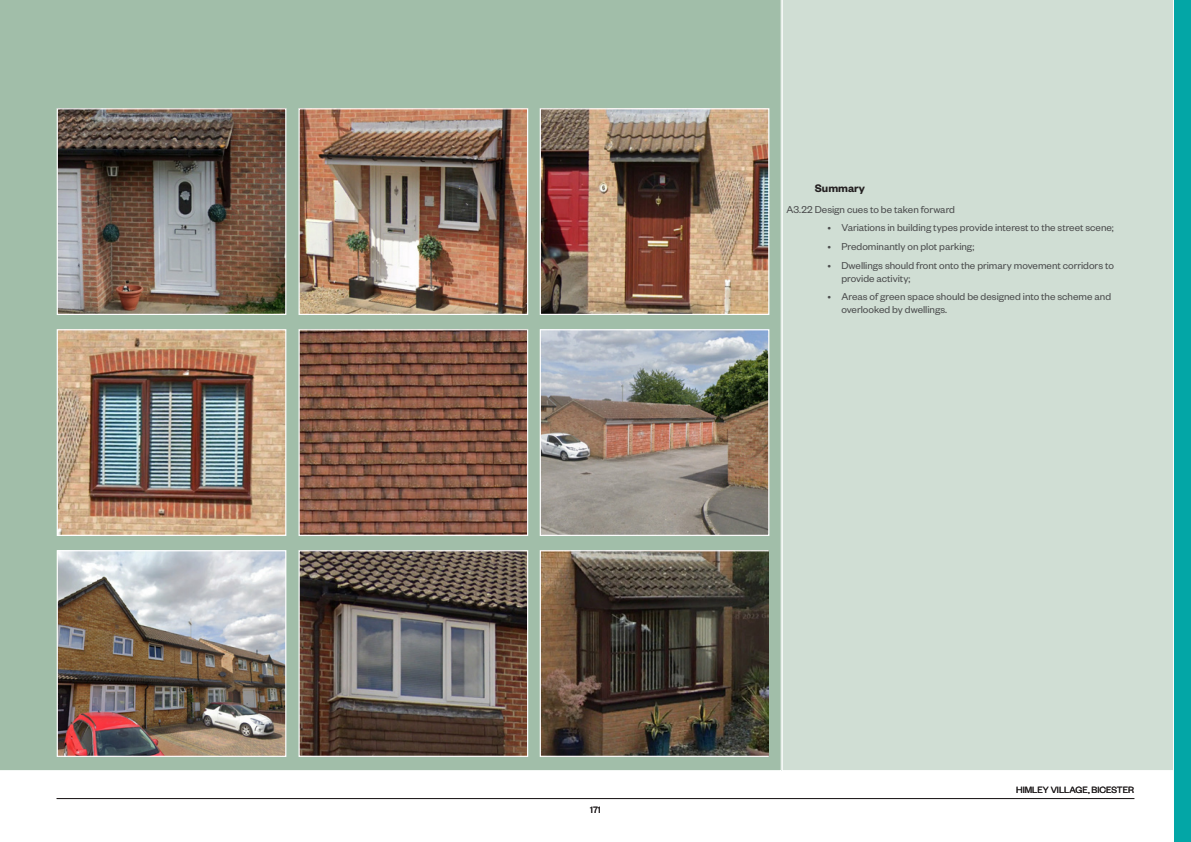
<style>
.page{position:relative;width:1191px;height:842px;background:#fff}
.page>*{position:absolute;margin:0;border:0;box-sizing:border-box;transform-origin:0 0}
.Sub_Header{font:600 12px "Founders Grotesk";color:#231f20}
.t1{font:11px/13px "Founders Grotesk";color:#4b4c4d}
.t2{font:10px "Founders Grotesk";color:#231f20}
</style>
<div class="page">
<div style="left:0;top:0;width:781px;height:771px;background:#a1bea9"></div>
<div style="left:781px;top:0;width:392px;height:771px;background:#d0ded4"></div>
<img style="left:59px;top:331px;width:225px;height:203px">
<div style="left:57px;top:329px;width:229px;height:207px;border:1px solid #fff"></div>
<img style="left:59px;top:110px;width:225px;height:203px">
<div style="left:57px;top:108px;width:229px;height:207px;border:1px solid #fff"></div>
<img style="left:542px;top:331px;width:225px;height:203px">
<div style="left:540px;top:329px;width:229px;height:207px;border:1px solid #fff"></div>
<img style="left:542px;top:110px;width:225px;height:203px">
<div style="left:540px;top:108px;width:229px;height:207px;border:1px solid #fff"></div>
<img style="left:300px;top:331px;width:226px;height:203px">
<div style="left:298px;top:329px;width:230px;height:207px;border:1px solid #fff"></div>
<img style="left:300px;top:110px;width:226px;height:203px">
<div style="left:298px;top:108px;width:230px;height:207px;border:1px solid #fff"></div>
<img style="left:59px;top:552px;width:225px;height:203px">
<div style="left:57px;top:550px;width:229px;height:207px;border:1px solid #fff"></div>
<img style="left:542px;top:552px;width:225px;height:203px">
<div style="left:540px;top:550px;width:229px;height:207px;border:1px solid #fff"></div>
<img style="left:300px;top:552px;width:226px;height:203px">
<div style="left:298px;top:550px;width:230px;height:207px;border:1px solid #fff"></div>
<div style="left:1174px;top:0;width:17px;height:842px;background:#03a6a6"></div>
<hr style="left:57px;top:798px;width:1077px;height:1px;background:#231f20">
<p class="Sub_Header" style="left:814px;top:180px;width:52px">Summary</p>
<p class="t1" style="left:786px;top:202px;width:170px">A3.22 Design cues to be taken forward</p>
<p class="t1" style="left:827px;top:221px;width:288px">• Variations in building types provide interest to the street scene;</p>
<p class="t1" style="left:827px;top:239px;width:148px">• Predominantly on plot parking;</p>
<p class="t1" style="left:841px;top:258px;width:274px;text-indent:-14px">• Dwellings should front onto the primary movement corridors to provide activity;</p>
<p class="t1" style="left:841px;top:290px;width:271px;text-indent:-14px">• Areas of green space should be designed into the scheme and overlooked by dwellings.</p>
<p class="t2" style="left:590px;top:803px;width:12px">171</p>
<p class="t2" style="left:1016px;top:783px;width:120px">HIMLEY VILLAGE, BICESTER</p>
</div>
